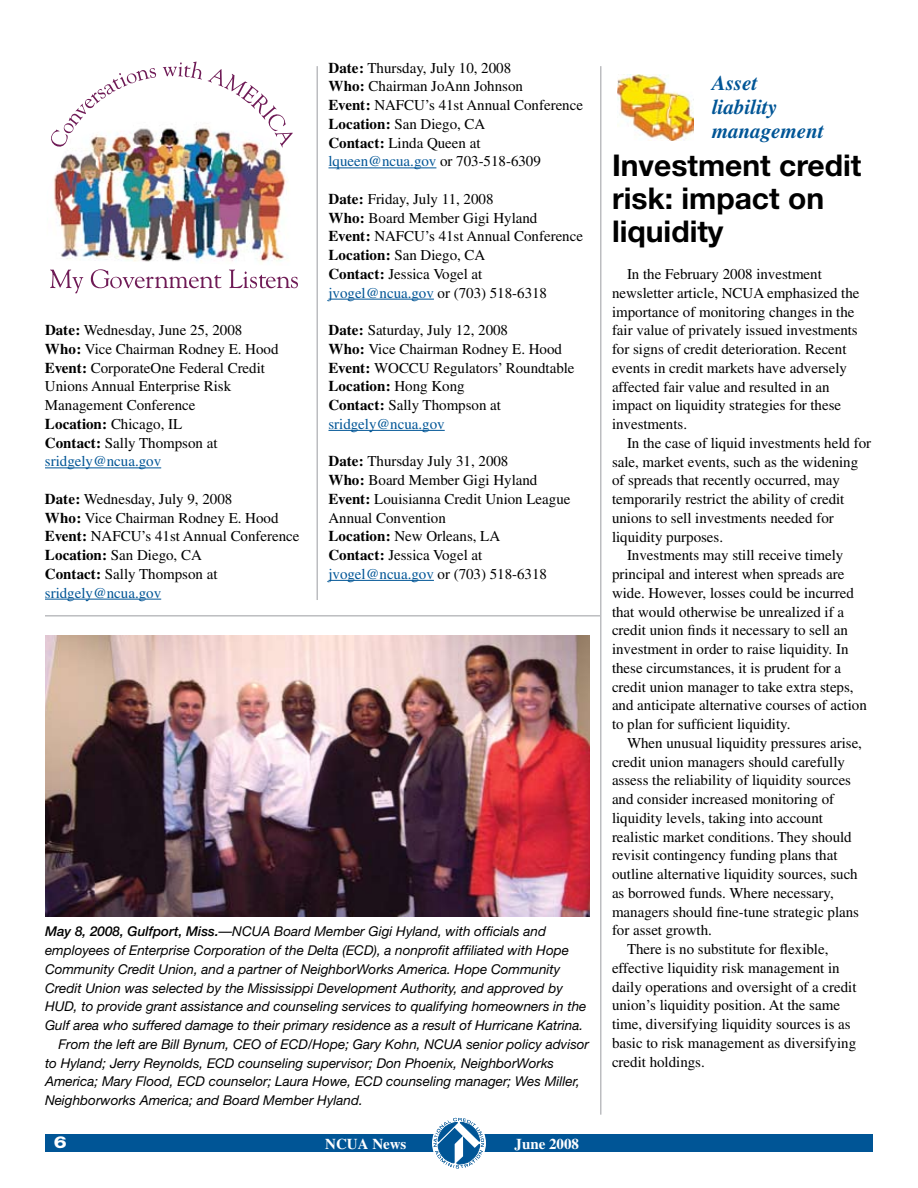
<style>
.page{position:relative;width:918px;height:1188px;background:#fff}
.page>*{position:absolute;margin:0;border:0;box-sizing:border-box;transform-origin:0 0}
.t1{font:700 30px/33px "Helvetica Neue";color:#000}
.t2{font:italic 700 21px/24px "Times";color:#005596}
.t3{font:800 16.5px "Helvetica Neue";color:#fff;scale:1.25 1}
.t4{font:15px/18.8px "Times";color:#000}
.t5{font:700 15px "Times";color:#fff}
.t6{font:italic 13.5px "Helvetica Neue";color:#000}
.s1{font-weight:700}
.s2{color:#005596}
.s3{font-weight:500}
</style>
<div class="page">
<div style="left:45px;top:1134px;width:828px;height:18px;background:#005596"></div>
<svg style="left:432px;top:1116px;width:54px;height:54px"></svg>
<svg style="left:434px;top:1118px;width:50px;height:50px"></svg>
<hr style="left:45px;top:468px;width:116px;height:1px;background:#005596">
<hr style="left:45px;top:599px;width:116px;height:1px;background:#005596">
<img style="left:53px;top:126px;width:234px;height:136px">
<svg style="left:50px;top:269px;width:33px;height:24px"></svg>
<svg style="left:91px;top:269px;width:131px;height:19px"></svg>
<svg style="left:229px;top:270px;width:69px;height:18px"></svg>
<svg style="left:51px;top:68px;width:105px;height:80px"></svg>
<svg style="left:163px;top:62px;width:39px;height:18px"></svg>
<svg style="left:208px;top:69px;width:85px;height:79px"></svg>
<hr style="left:329px;top:168px;width:107px;height:1px;background:#005596">
<hr style="left:329px;top:299px;width:105px;height:1px;background:#005596">
<hr style="left:329px;top:430px;width:116px;height:1px;background:#005596">
<hr style="left:329px;top:580px;width:105px;height:1px;background:#005596">
<hr style="left:600px;top:66px;width:2px;height:1049px;background:#bcbdc0">
<hr style="left:317px;top:66px;width:1px;height:534px;background:#bcbdc0">
<img style="left:45px;top:635px;width:544px;height:282px">
<img style="left:618px;top:75px;width:75px;height:66px">
<hr style="left:45px;top:615px;width:556px;height:2px;background:#bcbdc0">
<p class="t4" style="left:45px;top:321px;width:235px"><span class="s1">Date:</span> Wednesday, June 25, 2008<br><span class="s1">Who:</span> Vice Chairman Rodney E. Hood<br><span class="s1">Event:</span> CorporateOne Federal Credit<br>Unions Annual Enterprise Risk<br>Management Conference<br><span class="s1">Location:</span> Chicago, IL<br><span class="s1">Contact:</span> Sally Thompson at <span class="s2">sridgely@ncua.gov</span></p>
<p class="t4" style="left:45px;top:489px;width:256px"><span class="s1">Date:</span> Wednesday, July 9, 2008<br><span class="s1">Who:</span> Vice Chairman Rodney E. Hood<br><span class="s1">Event:</span> NAFCU’s 41st Annual Conference<br><span class="s1">Location:</span> San Diego, CA<br><span class="s1">Contact:</span> Sally Thompson at <span class="s2">sridgely@ncua.gov</span></p>
<p class="t4" style="left:328px;top:58px;width:256px"><span class="s1">Date:</span> Thursday, July 10, 2008<br><span class="s1">Who:</span> Chairman JoAnn Johnson<br><span class="s1">Event:</span> NAFCU’s 41st Annual Conference<br><span class="s1">Location:</span> San Diego, CA<br><span class="s1">Contact:</span> Linda Queen at <span class="s2">lqueen@ncua.gov</span> or 703-518-6309</p>
<p class="t4" style="left:328px;top:189px;width:256px"><span class="s1">Date:</span> Friday, July 11, 2008<br><span class="s1">Who:</span> Board Member Gigi Hyland<br><span class="s1">Event:</span> NAFCU’s 41st Annual Conference<br><span class="s1">Location:</span> San Diego, CA<br><span class="s1">Contact:</span> Jessica Vogel at <span class="s2">jvogel@ncua.gov</span> or (703) 518-6318</p>
<p class="t4" style="left:328px;top:321px;width:248px"><span class="s1">Date:</span> Saturday, July 12, 2008<br><span class="s1">Who:</span> Vice Chairman Rodney E. Hood<br><span class="s1">Event:</span> WOCCU Regulators’ Roundtable<br><span class="s1">Location:</span> Hong Kong<br><span class="s1">Contact:</span> Sally Thompson at <span class="s2">sridgely@ncua.gov</span></p>
<p class="t4" style="left:328px;top:452px;width:244px"><span class="s1">Date:</span> Thursday July 31, 2008<br><span class="s1">Who:</span> Board Member Gigi Hyland<br><span class="s1">Event:</span> Louisianna Credit Union League<br>Annual Convention<br><span class="s1">Location:</span> New Orleans, LA<br><span class="s1">Contact:</span> Jessica Vogel at <span class="s2">jvogel@ncua.gov</span> or (703) 518-6318</p>
<p class="t6" style="left:45px;top:923px;width:503px"><span class="s3">May 8, 2008, Gulfport, Miss.</span>—NCUA Board Member Gigi Hyland, with officials and</p>
<p class="t6" style="left:45px;top:942px;width:526px">employees of Enterprise Corporation of the Delta (ECD), a nonprofit affiliated with Hope</p>
<p class="t6" style="left:45px;top:961px;width:517px">Community Credit Union, and a partner of NeighborWorks America. Hope Community</p>
<p class="t6" style="left:45px;top:980px;width:519px">Credit Union was selected by the Mississippi Development Authority, and approved by</p>
<p class="t6" style="left:45px;top:998px;width:543px">HUD, to provide grant assistance and counseling services to qualifying homeowners in the</p>
<p class="t6" style="left:45px;top:1017px;width:540px">Gulf area who suffered damage to their primary residence as a result of Hurricane Katrina.</p>
<p class="t6" style="left:59px;top:1036px;width:532px">From the left are Bill Bynum, CEO of ECD/Hope; Gary Kohn, NCUA senior policy advisor</p>
<p class="t6" style="left:45px;top:1055px;width:510px">to Hyland; Jerry Reynolds, ECD counseling supervisor; Don Phoenix, NeighborWorks</p>
<p class="t6" style="left:45px;top:1073px;width:536px">America; Mary Flood, ECD counselor; Laura Howe, ECD counseling manager; Wes Miller,</p>
<p class="t6" style="left:45px;top:1092px;width:319px">Neighborworks America; and Board Member Hyland.</p>
<p class="t3" style="left:54px;top:1133px;width:12px">6</p>
<p class="t5" style="left:325px;top:1135px;width:83px">NCUA News</p>
<p class="t5" style="left:515px;top:1135px;width:66px">June 2008</p>
<h2 class="t2" style="left:712px;top:71px;width:114px">Asset liability management</h2>
<h1 class="t1" style="left:612px;top:148px;width:251px">Investment credit risk: impact on liquidity</h1>
<p class="t4" style="left:612px;top:265px;width:249px;text-indent:15px">In the February 2008 investment newsletter article, NCUA emphasized the importance of monitoring changes in the fair value of privately issued investments for signs of credit deterioration. Recent events in credit markets have adversely affected fair value and resulted in an impact on liquidity strategies for these investments.</p>
<p class="t4" style="left:627px;top:433px;width:246px">In the case of liquid investments held for</p>
<p class="t4" style="left:612px;top:452px;width:248px">sale, market events, such as the widening</p>
<p class="t4" style="left:612px;top:471px;width:229px">of spreads that recently occurred, may</p>
<p class="t4" style="left:612px;top:490px;width:234px">temporarily restrict the ability of credit</p>
<p class="t4" style="left:612px;top:508px;width:223px">unions to sell investments needed for</p>
<p class="t4" style="left:612px;top:527px;width:113px">liquidity purposes.</p>
<p class="t4" style="left:627px;top:546px;width:218px">Investments may still receive timely</p>
<p class="t4" style="left:612px;top:565px;width:234px">principal and interest when spreads are</p>
<p class="t4" style="left:612px;top:583px;width:243px">wide. However, losses could be incurred</p>
<p class="t4" style="left:612px;top:602px;width:234px">that would otherwise be unrealized if a</p>
<p class="t4" style="left:612px;top:621px;width:237px">credit union finds it necessary to sell an</p>
<p class="t4" style="left:612px;top:640px;width:238px">investment in order to raise liquidity. In</p>
<p class="t4" style="left:612px;top:658px;width:231px">these circumstances, it is prudent for a</p>
<p class="t4" style="left:612px;top:677px;width:243px">credit union manager to take extra steps,</p>
<p class="t4" style="left:612px;top:696px;width:256px">and anticipate alternative courses of action</p>
<p class="t4" style="left:612px;top:715px;width:180px">to plan for sufficient liquidity.</p>
<p class="t4" style="left:627px;top:733px;width:237px">When unusual liquidity pressures arise,</p>
<p class="t4" style="left:612px;top:752px;width:235px">credit union managers should carefully</p>
<p class="t4" style="left:612px;top:771px;width:241px">assess the reliability of liquidity sources</p>
<p class="t4" style="left:612px;top:790px;width:224px">and consider increased monitoring of</p>
<p class="t4" style="left:612px;top:808px;width:213px">liquidity levels, taking into account</p>
<p class="t4" style="left:612px;top:827px;width:241px">realistic market conditions. They should</p>
<p class="t4" style="left:612px;top:846px;width:227px">revisit contingency funding plans that</p>
<p class="t4" style="left:612px;top:865px;width:247px">outline alternative liquidity sources, such</p>
<p class="t4" style="left:612px;top:883px;width:223px">as borrowed funds. Where necessary,</p>
<p class="t4" style="left:612px;top:902px;width:249px">managers should fine-tune strategic plans</p>
<p class="t4" style="left:612px;top:921px;width:101px">for asset growth.</p>
<p class="t4" style="left:627px;top:940px;width:203px">There is no substitute for flexible,</p>
<p class="t4" style="left:612px;top:958px;width:229px">effective liquidity risk management in</p>
<p class="t4" style="left:612px;top:977px;width:246px">daily operations and oversight of a credit</p>
<p class="t4" style="left:612px;top:996px;width:230px">union’s liquidity position. At the same</p>
<p class="t4" style="left:612px;top:1015px;width:240px">time, diversifying liquidity sources is as</p>
<p class="t4" style="left:612px;top:1033px;width:246px">basic to risk management as diversifying</p>
<p class="t4" style="left:612px;top:1052px;width:94px">credit holdings.</p>
</div>
